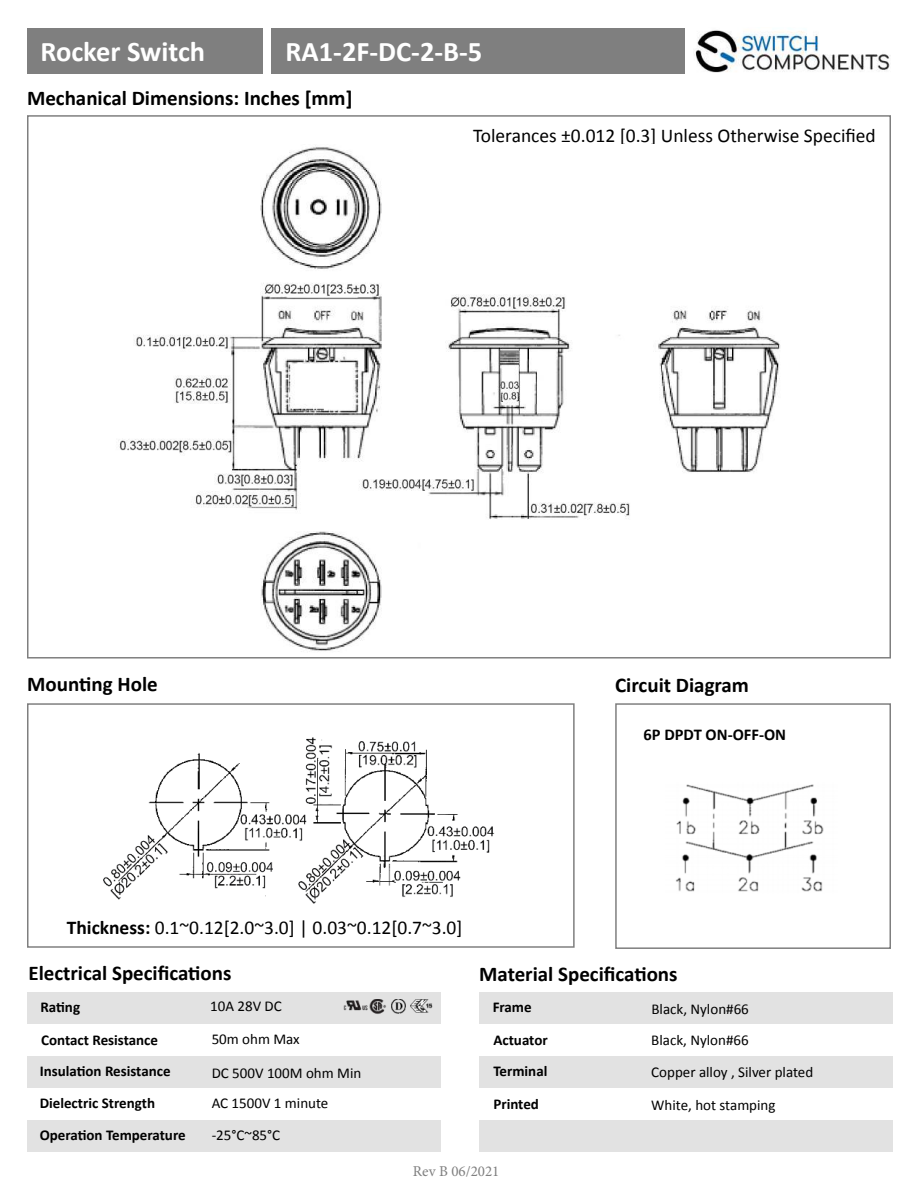
<style>
.page{position:relative;width:918px;height:1188px;background:#fff}
.page>*{position:absolute;margin:0;border:0;box-sizing:border-box;transform-origin:0 0}
.t1{font:700 28.5px "Calibri";color:#fff}
.t2{font:700 21px "Calibri";color:#000}
.t3{font:19.5px "Calibri";color:#000}
.t4{font:700 16.5px "Calibri";color:#000}
.t5{font:15px/31.2px "Calibri";color:#000}
.t6{font:700 15px/32.1px "Calibri";color:#000}
.t7{font:15px "Minion Pro";color:#7f7f7f}
.s1{font-weight:700}
</style>
<div class="page">
<img style="left:695px;top:30px;width:196px;height:43px">
<div style="left:27px;top:29px;width:236px;height:45px;background:#7f7f7f"></div>
<div style="left:27px;top:703px;width:548px;height:245px;border:2px solid #7f7f7f"></div>
<div style="left:615px;top:703px;width:276px;height:246px;border:2px solid #7f7f7f"></div>
<div style="left:271px;top:28px;width:414px;height:46px;background:#7f7f7f"></div>
<div style="left:27px;top:992px;width:414px;height:31px;background:#e2e2e2"></div>
<div style="left:479px;top:992px;width:414px;height:31px;background:#e2e2e2"></div>
<div style="left:27px;top:1056px;width:414px;height:32px;background:#e2e2e2"></div>
<div style="left:479px;top:1056px;width:414px;height:32px;background:#e2e2e2"></div>
<div style="left:27px;top:1120px;width:414px;height:32px;background:#e2e2e2"></div>
<div style="left:479px;top:1120px;width:414px;height:32px;background:#e2e2e2"></div>
<img style="left:343px;top:999px;width:68px;height:15px">
<img style="left:411px;top:999px;width:22px;height:13px">
<img style="left:103px;top:737px;width:392px;height:167px">
<img style="left:676px;top:784px;width:148px;height:108px">
<img style="left:118px;top:145px;width:662px;height:507px">
<h1 class="t1" style="left:40px;top:41px;width:166px">Rocker Switch</h1>
<h1 class="t1" style="left:286px;top:41px;width:198px">RA1-2F-DC-2-B-5</h1>
<h2 class="t2" style="left:27px;top:91px;width:327px">Mechanical Dimensions: Inches [mm]</h2>
<h3 class="t3" style="left:473px;top:123px;width:404px">Tolerances ±0.012 [0.3] Unless Otherwise Speci昀椀ed</h3>
<h2 class="t2" style="left:27px;top:669px;width:132px">Moun琀椀ng Hole</h2>
<h2 class="t2" style="left:615px;top:671px;width:135px">Circuit Diagram</h2>
<p class="t4" style="left:644px;top:728px;width:144px">6P DPDT ON-OFF-ON</p>
<h3 class="t3" style="left:67px;top:920px;width:397px"><span class="s1">Thickness:</span> 0.1~0.12[2.0~3.0] | 0.03~0.12[0.7~3.0]</h3>
<h2 class="t2" style="left:28px;top:958px;width:205px">Electrical Speci昀椀ca琀椀ons</h2>
<h2 class="t2" style="left:479px;top:959px;width:200px">Material Speci昀椀ca琀椀ons</h2>
<p class="t5" style="left:210px;top:991px;width:73px">10A 28V DC</p>
<p class="t5" style="left:651px;top:995px;width:99px">Black, Nylon#66</p>
<p class="t6" style="left:41px;top:991px;width:41px">Ra琀椀ng</p>
<p class="t6" style="left:493px;top:992px;width:41px">Frame</p>
<p class="t6" style="left:41px;top:1025px;width:118px">Contact Resistance</p>
<p class="t6" style="left:493px;top:1026px;width:56px;line-height:31.2px">Actuator<br>Terminal</p>
<p class="t6" style="left:493px;top:1089px;width:47px">Printed</p>
<p class="t5" style="left:212px;top:1024px;width:90px">50m ohm Max</p>
<p class="t5" style="left:651px;top:1026px;width:164px">Black, Nylon#66<br>Copper alloy , Silver plated</p>
<p class="t5" style="left:212px;top:1089px;width:118px">AC 1500V 1 minute</p>
<p class="t5" style="left:651px;top:1090px;width:126px">White, hot stamping</p>
<p class="t5" style="left:212px;top:1121px;width:70px">-25°C~85°C</p>
<p class="t6" style="left:40px;top:1055px;width:148px">Insula琀椀on Resistance<br>Dielectric Strength<br>Opera琀椀on Temperature</p>
<p class="t5" style="left:212px;top:1058px;width:151px">DC 500V 100M ohm Min</p>
<p class="t7" style="left:413px;top:1162px;width:88px">Rev B 06/2021</p>
</div>
